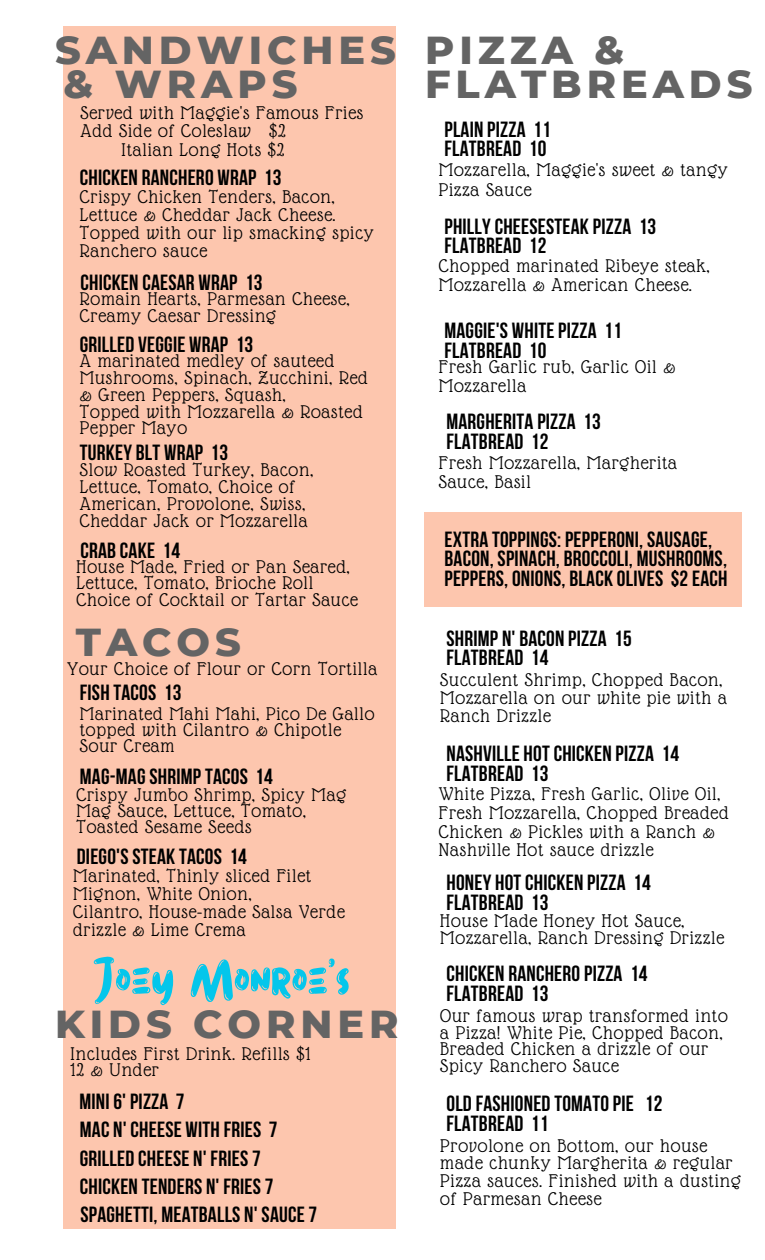
<style>
.page{position:relative;width:765px;height:1260px;background:#fff}
.page>*{position:absolute;margin:0;border:0;box-sizing:border-box;transform-origin:0 0}
.t1{font:62.75px "Stella";color:#04c6eb}
.t2{font:800 39.75px "Montserrat";letter-spacing:.125em;color:#646464}
.t3{font:700 21.88px "Bebas Neue";letter-spacing:.01em;color:#000}
.t4{font:20px/17.8px "Glass Antiqua";letter-spacing:.045em;color:#000}
</style>
<div class="page">
<div style="left:64px;top:26px;width:332px;height:1203px;background:#fdc6ae"></div>
<div style="left:424px;top:512px;width:317px;height:95px;background:#fdc6ae"></div>
<p class="t2" style="left:55px;top:26px;width:342px">SANDWICHES</p>
<p class="t2" style="left:64px;top:59px;width:235px">&amp; WRAPS</p>
<p class="t4" style="left:80px;top:104px;width:284px">Served with Maggie's Famous Fries</p>
<p class="t4" style="left:80px;top:122px;width:207px">Add Side of Coleslaw $2</p>
<p class="t4" style="left:122px;top:141px;width:164px">Italian Long Hots $2</p>
<p class="t3" style="left:80px;top:169px;width:203px">CHICKEN RANCHERO WRAP 13</p>
<p class="t4" style="left:80px;top:188px;width:295px">Crispy Chicken Tenders, Bacon,<br>Lettuce &amp; Cheddar Jack Cheese.<br>Topped with our lip smacking spicy<br>Ranchero sauce</p>
<p class="t3" style="left:80px;top:273px;width:184px">CHICKEN CAESAR WRAP 13</p>
<p class="t4" style="left:80px;top:289px;width:271px">Romain Hearts, Parmesan Cheese,</p>
<p class="t4" style="left:80px;top:307px;width:198px">Creamy Caesar Dressing</p>
<p class="t3" style="left:80px;top:336px;width:175px">GRILLED VEGGIE WRAP 13</p>
<p class="t4" style="left:80px;top:352px;width:289px;line-height:16.9px">A marinated medley of sauteed<br>Mushrooms, Spinach, Zucchini, Red</p>
<p class="t4" style="left:80px;top:385px;width:207px">&amp; Green Peppers, Squash,</p>
<p class="t4" style="left:80px;top:403px;width:284px;line-height:16.9px">Topped with Mozzarella &amp; Roasted<br>Pepper Mayo</p>
<p class="t3" style="left:80px;top:444px;width:150px">TURKEY BLT WRAP 13</p>
<p class="t4" style="left:80px;top:461px;width:235px">Slow Roasted Turkey, Bacon,</p>
<p class="t4" style="left:80px;top:478px;width:217px">Lettuce, Tomato, Choice of</p>
<p class="t4" style="left:80px;top:495px;width:227px">American, Provolone, Swiss,</p>
<p class="t4" style="left:80px;top:512px;width:229px">Cheddar Jack or Mozzarella</p>
<p class="t3" style="left:80px;top:542px;width:101px">CRAB CAKE 14</p>
<p class="t4" style="left:76px;top:557px;width:275px">House Made, Fried or Pan Seared,</p>
<p class="t4" style="left:76px;top:574px;width:238px">Lettuce, Tomato, Brioche Roll</p>
<p class="t4" style="left:76px;top:591px;width:283px">Choice of Cocktail or Tartar Sauce</p>
<p class="t2" style="left:76px;top:617px;width:166px">TACOS</p>
<p class="t4" style="left:67px;top:660px;width:312px">Your Choice of Flour or Corn Tortilla</p>
<p class="t3" style="left:80px;top:684px;width:103px">FISH TACOS 13</p>
<p class="t4" style="left:80px;top:706px;width:296px;line-height:16px">Marinated Mahi Mahi, Pico De Gallo topped with Cilantro &amp; Chipotle<br>Sour Cream</p>
<p class="t3" style="left:80px;top:768px;width:194px">MAG-MAG SHRIMP TACOS 14</p>
<p class="t4" style="left:76px;top:785px;width:271px">Crispy Jumbo Shrimp, Spicy Mag</p>
<p class="t4" style="left:76px;top:801px;width:231px">Mag Sauce, Lettuce, Tomato,</p>
<p class="t4" style="left:76px;top:817px;width:176px">Toasted Sesame Seeds</p>
<p class="t3" style="left:77px;top:848px;width:172px">DIEGO'S STEAK TACOS 14</p>
<p class="t4" style="left:73px;top:867px;width:239px">Marinated, Thinly sliced Filet<br>Mignon, White Onion,</p>
<p class="t4" style="left:73px;top:903px;width:273px">Cilantro, House-made Salsa Verde drizzle &amp; Lime Crema</p>
<p class="t1" style="left:94px;top:949px;width:258px">Joey Monroe's</p>
<p class="t2" style="left:55px;top:1000px;width:345px">KIDS CORNER</p>
<p class="t4" style="left:71px;top:1044px;width:241px">Includes First Drink. Refills $1</p>
<p class="t4" style="left:71px;top:1061px;width:90px">12 &amp; Under</p>
<p class="t3" style="left:79px;top:1092px;width:107px">MINI 6' PIZZA 7</p>
<p class="t3" style="left:80px;top:1120px;width:199px">MAC N' CHEESE WITH FRIES 7</p>
<p class="t3" style="left:80px;top:1149px;width:182px">GRILLED CHEESE N' FRIES 7</p>
<p class="t3" style="left:80px;top:1178px;width:195px">CHICKEN TENDERS N' FRIES 7</p>
<p class="t3" style="left:80px;top:1205px;width:238px">SPAGHETTI, MEATBALLS N' SAUCE 7</p>
<p class="t2" style="left:425px;top:26px;width:201px">PIZZA &amp;</p>
<p class="t2" style="left:425px;top:59px;width:329px">FLATBREADS</p>
<p class="t3" style="left:444px;top:120px;width:108px">PLAIN PIZZA 11</p>
<p class="t3" style="left:444px;top:140px;width:103px">FLATBREAD 10</p>
<p class="t4" style="left:439px;top:159px;width:290px;line-height:20.6px">Mozzarella, Maggie's sweet &amp; tangy<br>Pizza Sauce</p>
<p class="t3" style="left:444px;top:217px;width:213px">PHILLY CHEESESTEAK PIZZA 13</p>
<p class="t3" style="left:444px;top:237px;width:103px">FLATBREAD 12</p>
<p class="t4" style="left:439px;top:257px;width:272px;line-height:18.8px">Chopped marinated Ribeye steak,<br>Mozzarella &amp; American Cheese.</p>
<p class="t3" style="left:444px;top:321px;width:179px">MAGGIE'S WHITE PIZZA 11</p>
<p class="t3" style="left:444px;top:341px;width:103px">FLATBREAD 10</p>
<p class="t4" style="left:439px;top:357px;width:238px;line-height:18.8px">Fresh Garlic rub, Garlic Oil &amp;<br>Mozzarella</p>
<p class="t3" style="left:446px;top:412px;width:156px">MARGHERITA PIZZA 13</p>
<p class="t3" style="left:446px;top:432px;width:103px">FLATBREAD 12</p>
<p class="t4" style="left:439px;top:454px;width:240px">Fresh Mozzarella, Margherita</p>
<p class="t4" style="left:439px;top:473px;width:94px">Sauce, Basil</p>
<p class="t3" style="left:444px;top:530px;width:269px">EXTRA TOPPINGS: PEPPERONI, SAUSAGE,</p>
<p class="t3" style="left:444px;top:550px;width:284px">BACON, SPINACH, BROCCOLI, MUSHROOMS,</p>
<p class="t3" style="left:444px;top:570px;width:285px">PEPPERS, ONIONS, BLACK OLIVES $2 EACH</p>
<p class="t3" style="left:446px;top:629px;width:187px">SHRIMP N' BACON PIZZA 15</p>
<p class="t3" style="left:446px;top:649px;width:103px">FLATBREAD 14</p>
<p class="t4" style="left:440px;top:671px;width:288px">Succulent Shrimp, Chopped Bacon,<br>Mozzarella on our white pie with a<br>Ranch Drizzle</p>
<p class="t3" style="left:446px;top:745px;width:234px">NASHVILLE HOT CHICKEN PIZZA 14</p>
<p class="t3" style="left:446px;top:764px;width:103px">FLATBREAD 13</p>
<p class="t4" style="left:439px;top:784px;width:291px;line-height:18.8px">White Pizza, Fresh Garlic, Olive Oil, Fresh Mozzarella, Chopped Breaded Chicken &amp; Pickles with a Ranch &amp; Nashville Hot sauce drizzle</p>
<p class="t3" style="left:446px;top:874px;width:206px">HONEY HOT CHICKEN PIZZA 14</p>
<p class="t3" style="left:446px;top:893px;width:103px">FLATBREAD 13</p>
<p class="t4" style="left:440px;top:912px;width:246px">House Made Honey Hot Sauce,</p>
<p class="t4" style="left:440px;top:929px;width:285px">Mozzarella, Ranch Dressing Drizzle</p>
<p class="t3" style="left:446px;top:965px;width:203px">CHICKEN RANCHERO PIZZA 14</p>
<p class="t3" style="left:446px;top:984px;width:103px">FLATBREAD 13</p>
<p class="t4" style="left:440px;top:1007px;width:289px;line-height:16.9px">Our famous wrap transformed into a Pizza! White Pie, Chopped Bacon,<br>Breaded Chicken a drizzle of our<br>Spicy Ranchero Sauce</p>
<p class="t3" style="left:446px;top:1095px;width:218px">OLD FASHIONED TOMATO PIE 12</p>
<p class="t3" style="left:446px;top:1114px;width:103px">FLATBREAD 11</p>
<p class="t4" style="left:440px;top:1136px;width:302px">Provolone on Bottom, our house made chunky Margherita &amp; regular<br>Pizza sauces. Finished with a dusting of Parmesan Cheese</p>
</div>
